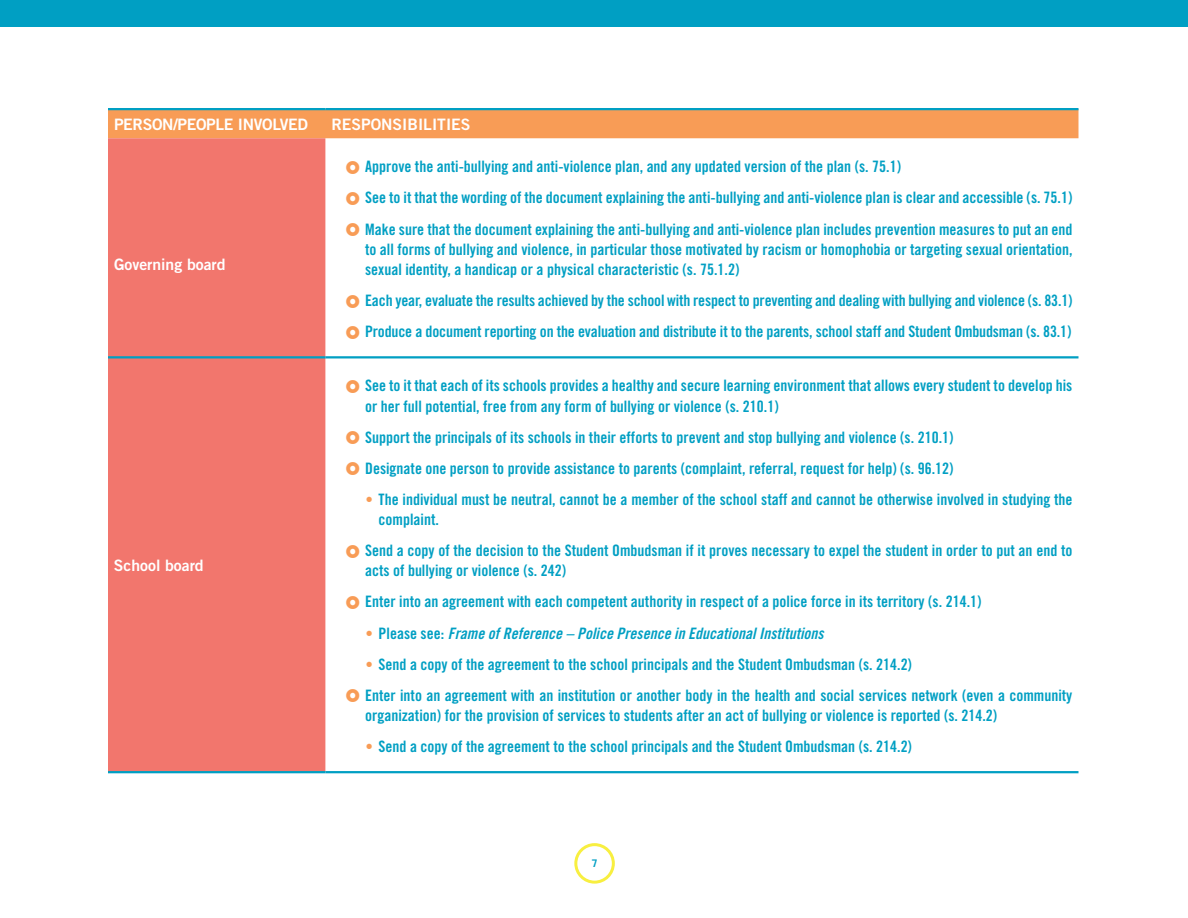
<style>
.page{position:relative;width:1188px;height:918px;background:#fff}
.page>*{position:absolute;margin:0;border:0;box-sizing:border-box;transform-origin:0 0}
.t1{font:15.75px/31px "Trade Gothic Bold Cond Twenty";color:#009fc3}
.t2{font:15.75px "Trade Gothic Bold Cond Twenty Obl";color:#009fc3}
.t3{font:15.75px "Trade Gothic Bold Two";color:#fff}
.t4{font:15.75px "Trade Gothic Bold Two";letter-spacing:-.02em;color:#fff}
.t5{font:700 10.5px "Trade Gothic";color:#009fc3}
.s1{color:#f89c56}
.s2{font-family:"Trade Gothic Bold Cond Twenty"}
</style>
<div class="page">
<div style="left:108px;top:110px;width:970px;height:28px;background:#f89c56"></div>
<div style="left:108px;top:138px;width:217px;height:633px;background:#f2766d"></div>
<hr style="left:108px;top:108px;width:217px;height:2px;background:#009fc3">
<hr style="left:325px;top:108px;width:754px;height:2px;background:#009fc3">
<hr style="left:108px;top:771px;width:217px;height:2px;background:#009fc3">
<hr style="left:325px;top:771px;width:754px;height:2px;background:#009fc3">
<hr style="left:108px;top:356px;width:217px;height:2px;background:#009fc3">
<hr style="left:325px;top:356px;width:754px;height:2px;background:#009fc3">
<div style="left:0;top:0;width:1188px;height:27px;background:#009fc3"></div>
<div style="left:574px;top:843px;width:41px;height:41px;border:3px solid #f8ef40;border-radius:50%"></div>
<p class="t4" style="left:114px;top:119px;width:195px">PERSON/PEOPLE INVOLVED</p>
<p class="t3" style="left:331px;top:119px;width:141px">RESPONSIBILITIES</p>
<p class="t3" style="left:114px;top:258px;width:113px">Governing board</p>
<p class="t3" style="left:114px;top:560px;width:91px">School board</p>
<p class="t1" style="left:365px;top:152px;width:709px">Approve the anti-bullying and anti-violence plan, and any updated version of the plan (s. 75.1)<br>See to it that the wording of the document explaining the anti-bullying and anti-violence plan is clear and accessible (s. 75.1)<br>Make sure that the document explaining the anti-bullying and anti-violence plan includes prevention measures to put an end</p>
<p class="t1" style="left:365px;top:240px;width:709px;line-height:20.2px">to all forms of bullying and violence, in particular those motivated by racism or homophobia or targeting sexual orientation, sexual identity, a handicap or a physical characteristic (s. 75.1.2)</p>
<p class="t1" style="left:365px;top:286px;width:709px">Each year, evaluate the results achieved by the school with respect to preventing and dealing with bullying and violence (s. 83.1)<br>Produce a document reporting on the evaluation and distribute it to the parents, school staff and Student Ombudsman (s. 83.1)</p>
<p class="t1" style="left:365px;top:377px;width:709px;line-height:20.2px">See to it that each of its schools provides a healthy and secure learning environment that allows every student to develop his or her full potential, free from any form of bullying or violence (s. 210.1)</p>
<p class="t1" style="left:365px;top:423px;width:590px">Support the principals of its schools in their efforts to prevent and stop bullying and violence (s. 210.1)<br>Designate one person to provide assistance to parents (complaint, referral, request for help) (s. 96.12)</p>
<p class="t1" style="left:379px;top:490px;width:695px;line-height:20.2px;text-indent:-13px"><span class="s1">•</span> The individual must be neutral, cannot be a member of the school staff and cannot be otherwise involved in studying the complaint.</p>
<p class="t1" style="left:365px;top:542px;width:709px;line-height:20.2px">Send a copy of the decision to the Student Ombudsman if it proves necessary to expel the student in order to put an end to acts of bullying or violence (s. 242)</p>
<p class="t1" style="left:365px;top:588px;width:618px">Enter into an agreement with each competent authority in respect of a police force in its territory (s. 214.1)</p>
<p class="t2" style="left:365px;top:624px;width:460px"><span class="s1">•</span> <span class="s2">Please see:</span> Frame of Reference – Police Presence in Educational Institutions</p>
<p class="t1" style="left:365px;top:650px;width:709px"><span class="s1">•</span> Send a copy of the agreement to the school principals and the Student Ombudsman (s. 214.2)<br>Enter into an agreement with an institution or another body in the health and social services network (even a community</p>
<p class="t1" style="left:365px;top:701px;width:634px">organization) for the provision of services to students after an act of bullying or violence is reported (s. 214.2)</p>
<p class="t1" style="left:365px;top:732px;width:548px"><span class="s1">•</span> Send a copy of the agreement to the school principals and the Student Ombudsman (s. 214.2)</p>
<p class="t5" style="left:592px;top:857px;width:7px">7</p>
</div>
